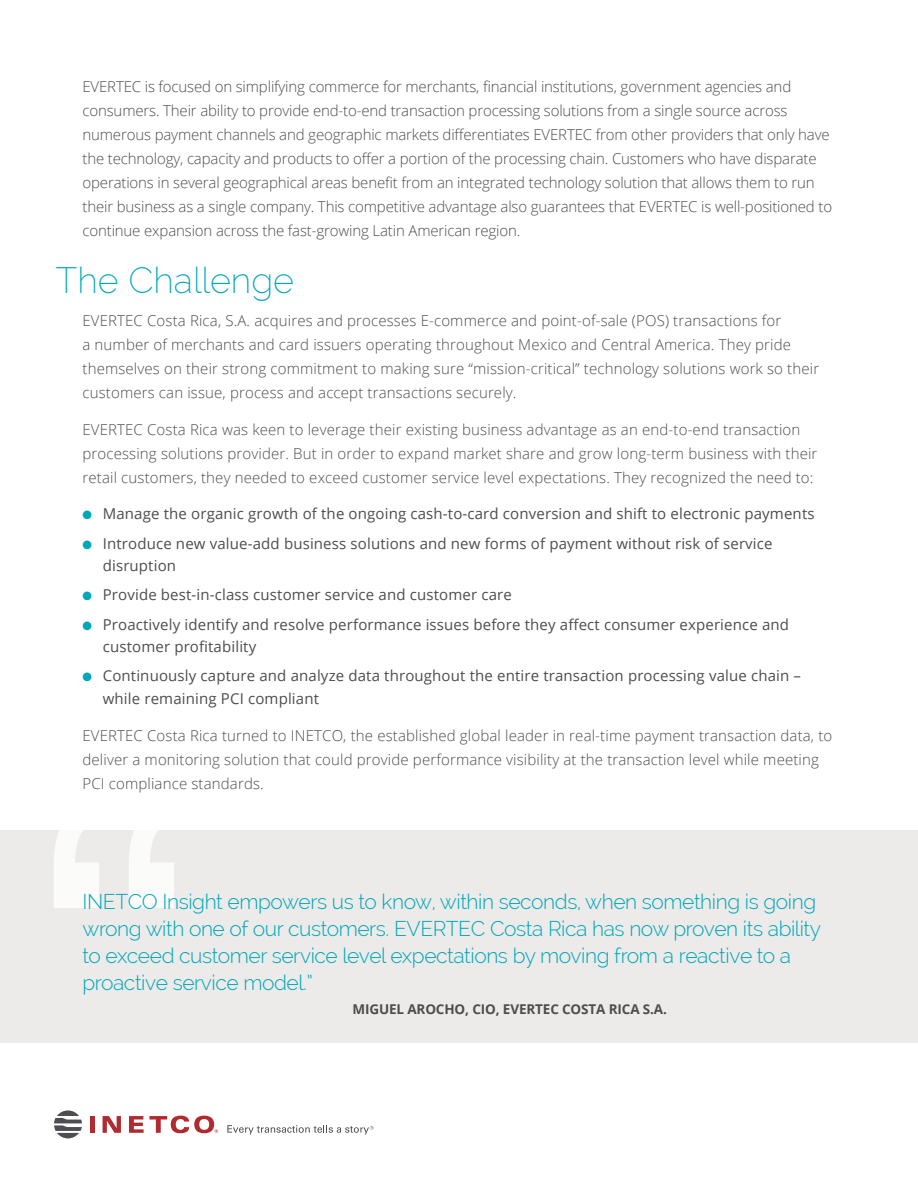
<style>
.page{position:relative;width:918px;height:1188px;background:#fff}
.page>*{position:absolute;margin:0;border:0;box-sizing:border-box;transform-origin:0 0}
.t1{font:200 36px "Raleway";color:#00a7b9}
.t2{font:300 21px/27px "Raleway";letter-spacing:-.02em;color:#00a7b9}
.t3{font:300 15px/24px "Open Sans";letter-spacing:.01em;color:#4d4d4f}
.t4{font:300 15px/24px "Open Sans";letter-spacing:-.01em;color:#4d4d4f}
.t5{font:15px/22.5px "Open Sans";letter-spacing:.01em;color:#4d4d4f}
.t6{font:700 13.5px "Open Sans";letter-spacing:-.01em;color:#4d4d4f}
.s1{color:#00a7b9}
</style>
<div class="page">
<svg style="left:54px;top:1110px;width:28px;height:28px"></svg>
<svg style="left:103px;top:1116px;width:18px;height:17px"></svg>
<svg style="left:129px;top:1116px;width:89px;height:17px"></svg>
<hr style="left:90px;top:1116px;width:4px;height:17px;background:#b02a30">
<svg style="left:227px;top:1125px;width:147px;height:10px"></svg>
<div style="left:0;top:830px;width:918px;height:213px;background:#edebe9"></div>
<svg style="left:54px;top:830px;width:120px;height:78px"></svg>
<p class="t4" style="left:82px;top:75px;width:751px">EVERTEC is focused on simplifying commerce for merchants, financial institutions, government agencies and consumers. Their ability to provide end-to-end transaction processing solutions from a single source across numerous payment channels and geographic markets differentiates EVERTEC from other providers that only have the technology, capacity and products to offer a portion of the processing chain. Customers who have disparate operations in several geographical areas benefit from an integrated technology solution that allows them to run their business as a single company. This competitive advantage also guarantees that EVERTEC is well-positioned to continue expansion across the fast-growing Latin American region.</p>
<h1 class="t1" style="left:56px;top:259px;width:240px">The Challenge</h1>
<p class="t3" style="left:82px;top:308px;width:738px">EVERTEC Costa Rica, S.A. acquires and processes E-commerce and point-of-sale (POS) transactions for<br>a number of merchants and card issuers operating throughout Mexico and Central America. They pride themselves on their strong commitment to making sure “mission-critical” technology solutions work so their customers can issue, process and accept transactions securely.</p>
<p class="t3" style="left:82px;top:418px;width:736px">EVERTEC Costa Rica was keen to leverage their existing business advantage as an end-to-end transaction processing solutions provider. But in order to expand market share and grow long-term business with their retail customers, they needed to exceed customer service level expectations. They recognized the need to:</p>
<p class="t5" style="left:83px;top:502px;width:734px"><span class="s1">●</span> Manage the organic growth of the ongoing cash-to-card conversion and shift to electronic payments</p>
<p class="t5" style="left:103px;top:532px;width:671px;text-indent:-20px"><span class="s1">●</span> Introduce new value-add business solutions and new forms of payment without risk of service disruption</p>
<p class="t5" style="left:83px;top:583px;width:431px"><span class="s1">●</span> Provide best-in-class customer service and customer care</p>
<p class="t5" style="left:103px;top:613px;width:688px;text-indent:-20px"><span class="s1">●</span> Proactively identify and resolve performance issues before they affect consumer experience and customer profitability</p>
<p class="t5" style="left:103px;top:664px;width:700px;text-indent:-20px"><span class="s1">●</span> Continuously capture and analyze data throughout the entire transaction processing value chain – while remaining PCI compliant</p>
<p class="t3" style="left:82px;top:724px;width:751px">EVERTEC Costa Rica turned to INETCO, the established global leader in real-time payment transaction data, to deliver a monitoring solution that could provide performance visibility at the transaction level while meeting<br>PCI compliance standards.</p>
<p class="t2" style="left:82px;top:888px;width:740px">INETCO Insight empowers us to know, within seconds, when something is going wrong with one of our customers. EVERTEC Costa Rica has now proven its ability to exceed customer service level expectations by moving from a reactive to a proactive service model.”</p>
<p class="t6" style="left:352px;top:1000px;width:316px">MIGUEL AROCHO, CIO, EVERTEC COSTA RICA S.A.</p>
</div>
